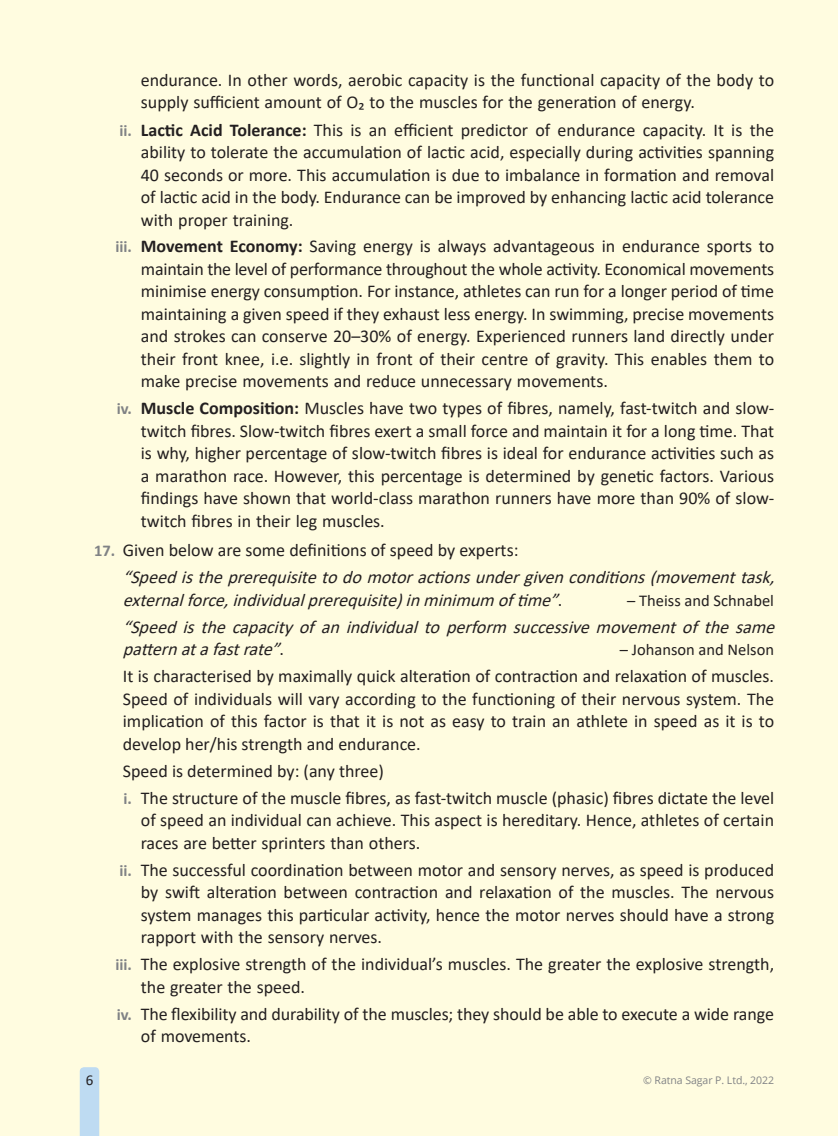
<style>
.page{position:relative;width:838px;height:1136px;background:#fff}
.page>*{position:absolute;margin:0;border:0;box-sizing:border-box;transform-origin:0 0}
.Exercise_abc{font:18px/22.5px "Calibri";color:#231f20;text-align:justify}
.Exer_123{font:18px/22.5px "Calibri";color:#231f20;text-align:justify}
.Exer_123-2{font:italic 18px/22.5px "Calibri";color:#231f20}
.Exer_123-3{font:16.5px "Calibri";color:#231f20}
.t1{font:15px "Calibri";color:#231f20}
.t2{font:10.5px "Open Sans";letter-spacing:-.005em;color:#808285}
.s1{font-weight:700;font-size:16.5px;color:#808285}
.s2{font-weight:700}
.s3{font-style:normal}
</style>
<div class="page">
<div style="left:0;top:0;width:837px;height:1135px;background:#fffce0"></div>
<svg style="left:80px;top:1067px;width:19px;height:68px"></svg>
<p class="Exercise_abc" style="left:141px;top:68px;width:635px">endurance. In other words, aerobic capacity is the functional capacity of the body to supply sufficient amount of O₂ to the muscles for the generation of energy.</p>
<p class="Exercise_abc" style="left:141px;top:118px;width:635px;text-indent:-21px"><span class="s1">ii.</span> <span class="s2">Lactic Acid Tolerance:</span> This is an efficient predictor of endurance capacity. It is the ability to tolerate the accumulation of lactic acid, especially during activities spanning 40 seconds or more. This accumulation is due to imbalance in formation and removal of lactic acid in the body. Endurance can be improved by enhancing lactic acid tolerance with proper training.</p>
<p class="Exercise_abc" style="left:141px;top:235px;width:635px;text-indent:-25px"><span class="s1">iii.</span> <span class="s2">Movement Economy:</span> Saving energy is always advantageous in endurance sports to maintain the level of performance throughout the whole activity. Economical movements minimise energy consumption. For instance, athletes can run for a longer period of time maintaining a given speed if they exhaust less energy. In swimming, precise movements and strokes can conserve 20–30% of energy. Experienced runners land directly under their front knee, i.e. slightly in front of their centre of gravity. This enables them to make precise movements and reduce unnecessary movements.</p>
<p class="Exercise_abc" style="left:141px;top:396px;width:635px;text-indent:-24px"><span class="s1">iv.</span> <span class="s2">Muscle Composition:</span> Muscles have two types of fibres, namely, fast-twitch and slow&shy;twitch fibres. Slow-twitch fibres exert a small force and maintain it for a long time. That is why, higher percentage of slow-twitch fibres is ideal for endurance activities such as a marathon race. However, this percentage is determined by genetic factors. Various findings have shown that world-class marathon runners have more than 90% of slow&shy;twitch fibres in their leg muscles.</p>
<p class="Exer_123" style="left:94px;top:538px;width:426px"><span class="s1">17.</span> Given below are some definitions of speed by experts:</p>
<p class="Exer_123-2" style="left:123px;top:565px;width:659px">“Speed is the prerequisite to do motor actions under given conditions (movement task, external force, individual prerequisite) in minimum of time”<span class="s3">.</span></p>
<p class="Exer_123-3" style="left:627px;top:588px;width:148px">– Theiss and Schnabel</p>
<p class="Exer_123-2" style="left:123px;top:615px;width:659px">“Speed is the capacity of an individual to perform successive movement of the same pattern at a fast rate”<span class="s3">.</span></p>
<p class="Exer_123-3" style="left:620px;top:638px;width:156px">– Johanson and Nelson</p>
<p class="Exer_123" style="left:123px;top:664px;width:653px">It is characterised by maximally quick alteration of contraction and relaxation of muscles.<br>Speed of individuals will vary according to the functioning of their nervous system. The implication of this factor is that it is not as easy to train an athlete in speed as it is to develop her/his strength and endurance.</p>
<p class="Exer_123" style="left:123px;top:758px;width:262px">Speed is determined by: (any three)</p>
<p class="Exercise_abc" style="left:141px;top:785px;width:635px;text-indent:-17px"><span class="s1">i.</span> The structure of the muscle fibres, as fast-twitch muscle (phasic) fibres dictate the level of speed an individual can achieve. This aspect is hereditary. Hence, athletes of certain races are better sprinters than others.</p>
<p class="Exercise_abc" style="left:141px;top:857px;width:635px;text-indent:-21px"><span class="s1">ii.</span> The successful coordination between motor and sensory nerves, as speed is produced by swift alteration between contraction and relaxation of the muscles. The nervous system manages this particular activity, hence the motor nerves should have a strong rapport with the sensory nerves.</p>
<p class="Exercise_abc" style="left:141px;top:952px;width:635px;text-indent:-25px"><span class="s1">iii.</span> The explosive strength of the individual’s muscles. The greater the explosive strength, the greater the speed.</p>
<p class="Exercise_abc" style="left:141px;top:1001px;width:634px;text-indent:-24px"><span class="s1">iv.</span> The flexibility and durability of the muscles; they should be able to execute a wide range of movements.</p>
<p class="t1" style="left:86px;top:1069px;width:9px">6</p>
<p class="t2" style="left:643px;top:1072px;width:132px">© Ratna Sagar P. Ltd., 2022</p>
</div>
